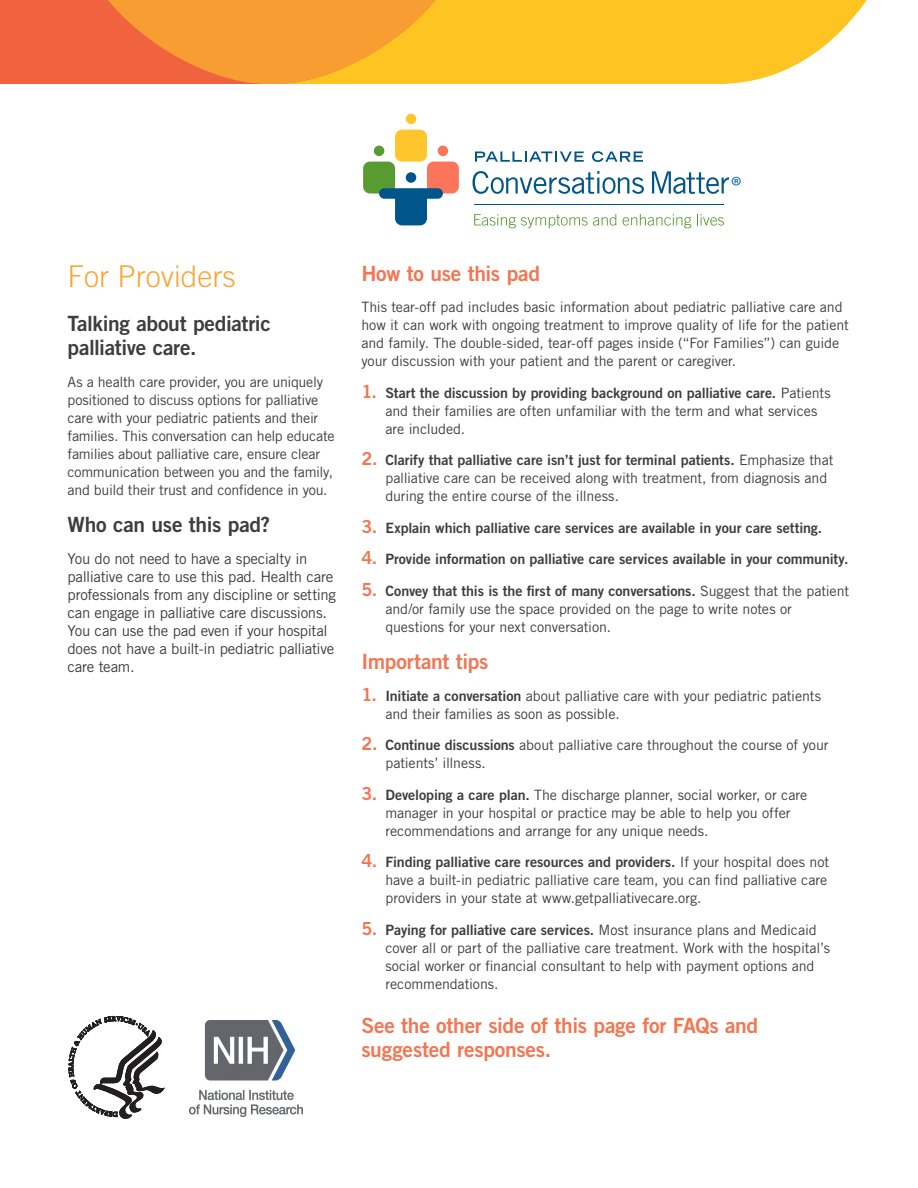
<style>
.page{position:relative;width:918px;height:1188px;background:#fff}
.page>*{position:absolute;margin:0;border:0;box-sizing:border-box;transform-origin:0 0}
.H{font:300 30px "Trade Gothic LT Std";color:#faa633}
.t1{font:26.7px "Myriad Pro";color:#1468ae}
.t2{font:21px/24px "Trade Gothic LT Std Bd 2";letter-spacing:-.015em;color:#f37653}
.t3{font:21px/24px "Trade Gothic LT Std Bd 2";letter-spacing:-.015em;color:#3e3e3f}
.Copy__Main{font:15px/18px "Trade Gothic LT Std";letter-spacing:-.02em;color:#3e3e3f}
.Copy__Main-2{font:14.25px/18px "Trade Gothic LT Std";letter-spacing:-.01em;color:#3e3e3f}
.t4{font:14.25px "Trade Gothic LT Std Bd 2";letter-spacing:-.005em;color:#3e3e3f}
.s1{font-family:"Trade Gothic LT Std Bd 2";font-size:18px;color:#f37653}
.s2{font-family:"Trade Gothic LT Std Bd 2"}
.s3{font-size:18px;color:#f37653}
</style>
<div class="page">
<div style="left:395px;top:130px;width:32px;height:32px;background:#ffc52d;border-radius:7px"></div>
<div style="left:406px;top:114px;width:10px;height:10px;background:#ffc52d;border-radius:50%"></div>
<div style="left:427px;top:162px;width:32px;height:32px;background:#fb755b;border-radius:7px"></div>
<div style="left:438px;top:146px;width:10px;height:10px;background:#fb755b;border-radius:50%"></div>
<div style="left:363px;top:162px;width:32px;height:32px;background:#589b31;border-radius:7px"></div>
<div style="left:374px;top:146px;width:10px;height:10px;background:#589b31;border-radius:50%"></div>
<div style="left:406px;top:172px;width:10px;height:11px;background:#00558b;border-radius:50%"></div>
<svg style="left:379px;top:188px;width:64px;height:37px"></svg>
<svg style="left:472px;top:171px;width:172px;height:23px"></svg>
<svg style="left:652px;top:171px;width:77px;height:23px"></svg>
<svg style="left:474px;top:214px;width:142px;height:14px"></svg>
<svg style="left:623px;top:214px;width:68px;height:14px"></svg>
<svg style="left:697px;top:214px;width:27px;height:12px"></svg>
<hr style="left:474px;top:204px;width:250px;height:1px;background:#00558b">
<svg style="left:475px;top:152px;width:109px;height:10px"></svg>
<svg style="left:592px;top:151px;width:51px;height:11px"></svg>
<svg style="left:69px;top:1016px;width:95px;height:103px"></svg>
<svg style="left:445px;top:0;width:422px;height:84px;background:#feca39"></svg>
<svg style="left:0;top:0;width:445px;height:84px;background:#f68d33"></svg>
<img style="left:189px;top:1020px;width:113px;height:96px">
<p class="t1" style="left:731px;top:170px;width:13px">®</p>
<p class="H" style="left:68px;top:259px;width:170px">For Providers</p>
<p class="t3" style="left:68px;top:312px;width:205px">Talking about pediatric palliative care.</p>
<p class="Copy__Main-2" style="left:68px;top:373px;width:269px">As a health care provider, you are uniquely positioned to discuss options for palliative care with your pediatric patients and their families. This conversation can help educate families about palliative care, ensure clear communication between you and the family, and build their trust and confidence in you.</p>
<h1 class="t3" style="left:68px;top:513px;width:204px">Who can use this pad?</h1>
<p class="Copy__Main" style="left:68px;top:549px;width:270px">You do not need to have a specialty in palliative care to use this pad. Health care professionals from any discipline or setting can engage in palliative care discussions.<br>You can use the pad even if your hospital does not have a built-in pediatric palliative care team.</p>
<h2 class="t2" style="left:361px;top:261px;width:180px">How to use this pad</h2>
<p class="Copy__Main-2" style="left:361px;top:298px;width:489px">This tear-off pad includes basic information about pediatric palliative care and how it can work with ongoing treatment to improve quality of life for the patient and family. The double-sided, tear-off pages inside (“For Families”) can guide your discussion with your patient and the parent or caregiver.</p>
<p class="Copy__Main-2" style="left:385px;top:384px;width:447px;text-indent:-24px"><span class="s1">1.</span> <span class="s2">Start the discussion by providing background on palliative care.</span> Patients and their families are often unfamiliar with the term and what services are included.</p>
<p class="Copy__Main-2" style="left:385px;top:451px;width:450px;text-indent:-24px"><span class="s1">2.</span> <span class="s2">Clarify that palliative care isn’t just for terminal patients.</span> Emphasize that palliative care can be received along with treatment, from diagnosis and during the entire course of the illness.</p>
<p class="t4" style="left:361px;top:519px;width:462px"><span class="s3">3.</span> Explain which palliative care services are available in your care setting.</p>
<p class="t4" style="left:361px;top:550px;width:489px"><span class="s3">4.</span> Provide information on palliative care services available in your community.</p>
<p class="Copy__Main-2" style="left:385px;top:582px;width:465px;text-indent:-24px"><span class="s1">5.</span> <span class="s2">Convey that this is the first of many conversations.</span> Suggest that the patient and/or family use the space provided on the page to write notes or questions for your next conversation.</p>
<h2 class="t2" style="left:361px;top:649px;width:129px">Important tips</h2>
<p class="Copy__Main-2" style="left:385px;top:687px;width:437px;text-indent:-24px"><span class="s1">1.</span> <span class="s2">Initiate a conversation</span> about palliative care with your pediatric patients and their families as soon as possible.</p>
<p class="Copy__Main-2" style="left:385px;top:736px;width:445px;text-indent:-24px"><span class="s1">2.</span> <span class="s2">Continue discussions</span> about palliative care throughout the course of your patients’ illness.</p>
<p class="Copy__Main-2" style="left:385px;top:786px;width:423px;text-indent:-24px"><span class="s1">3.</span> <span class="s2">Developing a care plan.</span> The discharge planner, social worker, or care manager in your hospital or practice may be able to help you offer recommendations and arrange for any unique needs.</p>
<p class="Copy__Main-2" style="left:385px;top:853px;width:445px;text-indent:-24px"><span class="s1">4.</span> <span class="s2">Finding palliative care resources and providers.</span> If your hospital does not have a built-in pediatric palliative care team, you can find palliative care providers in your state at www.getpalliativecare.org.</p>
<p class="Copy__Main-2" style="left:385px;top:921px;width:446px;text-indent:-24px"><span class="s1">5.</span> <span class="s2">Paying for palliative care services.</span> Most insurance plans and Medicaid cover all or part of the palliative care treatment. Work with the hospital’s social worker or financial consultant to help with payment options and recommendations.</p>
<h2 class="t2" style="left:361px;top:1013px;width:398px">See the other side of this page for FAQs and suggested responses.</h2>
</div>
